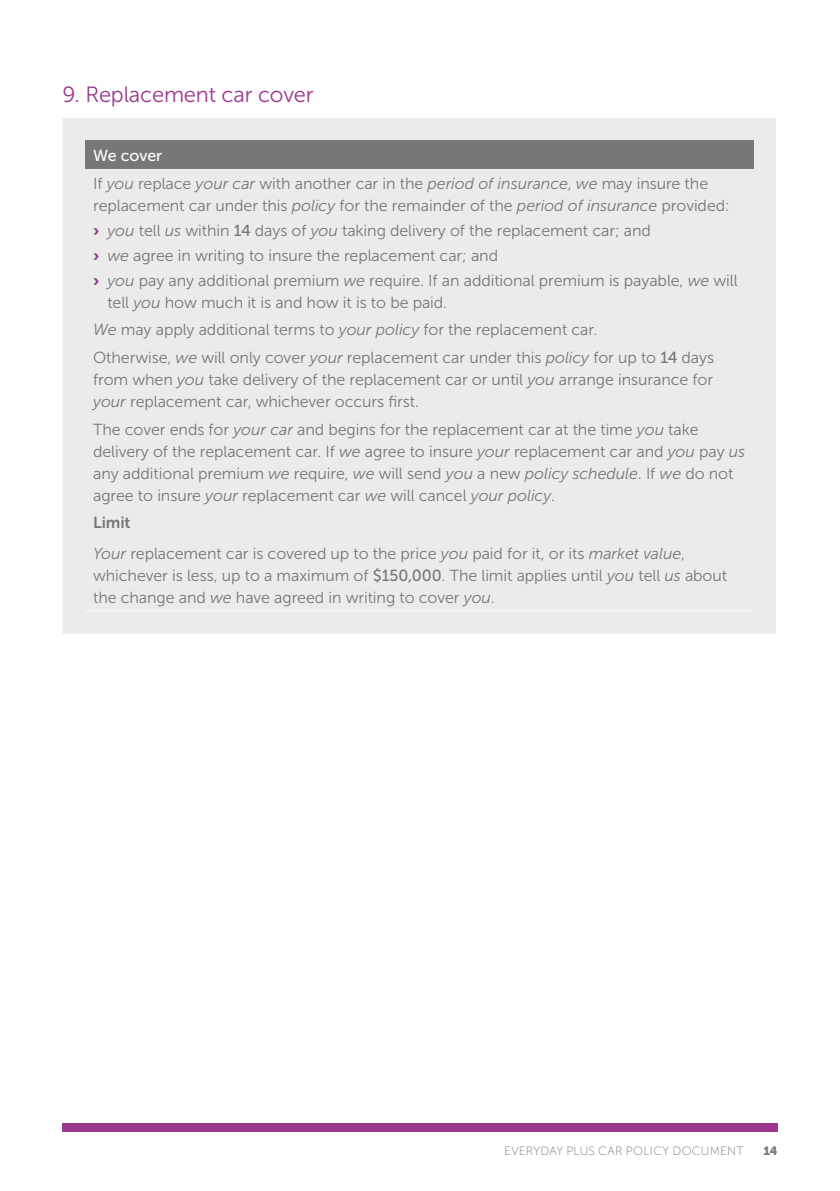
<style>
.page{position:relative;width:840px;height:1191px;background:#fff}
.page>*{position:absolute;margin:0;border:0;box-sizing:border-box;transform-origin:0 0}
.t1{font:22px "Museo Sans 300";letter-spacing:-.01em;color:#9b388d}
.t2{font:16px/22px "Museo Sans 300";letter-spacing:-.005em;color:#77777a}
.t3{font:16px "Museo Sans 500";letter-spacing:-.005em;color:#fff}
.t4{font:16px "Museo Sans 700";letter-spacing:-.005em;color:#77777a}
.t5{font:12px "Museo Sans 100";letter-spacing:.025em;color:#77777a}
.t6{font:12px "Museo Sans 900";color:#77777a}
.s1{font-style:italic}
.s2{font-family:"Museo Sans 900";color:#9b388d}
.s3{font-family:"Museo Sans 500"}
</style>
<div class="page">
<div style="left:62px;top:118px;width:713px;height:515px;background:#ebebeb"></div>
<div style="left:85px;top:141px;width:668px;height:28px;background:#77777a"></div>
<hr style="left:85px;top:610px;width:315px;height:1px;background:#fff">
<svg style="left:400px;top:610px;width:28px;height:1px"></svg>
<hr style="left:428px;top:610px;width:325px;height:1px;background:#fff">
<div style="left:62px;top:1123px;width:715px;height:8px;background:#9b388d"></div>
<h1 class="t1" style="left:62px;top:82px;width:252px">9. Replacement car cover</h1>
<p class="t3" style="left:93px;top:146px;width:70px">We cover</p>
<p class="t2" style="left:93px;top:173px;width:637px">If <span class="s1">you</span> replace <span class="s1">your car</span> with another car in the <span class="s1">period of insurance</span>, <span class="s1">we</span> may insure the replacement car under this <span class="s1">policy</span> for the remainder of the <span class="s1">period of insurance</span> provided:</p>
<p class="t2" style="left:93px;top:218px;width:645px;line-height:24.8px"><span class="s2">›</span> <span class="s1">you</span> tell <span class="s1">us</span> within <span class="s3">14</span> days of <span class="s1">you</span> taking delivery of the replacement car; and<br><span class="s2">›</span> <span class="s1">we</span> agree in writing to insure the replacement car; and<br><span class="s2">›</span> <span class="s1">you</span> pay any additional premium <span class="s1">we</span> require. If an additional premium is payable, <span class="s1">we</span> will</p>
<p class="t2" style="left:93px;top:288px;width:622px;line-height:27.6px;text-indent:14px">tell <span class="s1">you</span> how much it is and how it is to be paid.<br><span class="s1">We</span> may apply additional terms to <span class="s1">your policy</span> for the replacement car.<br>Otherwise, <span class="s1">we</span> will only cover <span class="s1">your</span> replacement car under this <span class="s1">policy</span> for up to <span class="s3">14</span> days</p>
<p class="t2" style="left:93px;top:369px;width:621px">from when <span class="s1">you</span> take delivery of the replacement car or until <span class="s1">you</span> arrange insurance for <span class="s1">your</span> replacement car, whichever occurs first.</p>
<p class="t2" style="left:93px;top:418px;width:653px">The cover ends for <span class="s1">your car</span> and begins for the replacement car at the time <span class="s1">you</span> take delivery of the replacement car. If <span class="s1">we</span> agree to insure <span class="s1">your</span> replacement car and <span class="s1">you</span> pay <span class="s1">us </span>any additional premium <span class="s1">we</span> require, <span class="s1">we</span> will send <span class="s1">you</span> a new <span class="s1">policy schedule</span>. If <span class="s1">we</span> do not agree to insure <span class="s1">your</span> replacement car <span class="s1">we</span> will cancel <span class="s1">your policy</span>.</p>
<p class="t4" style="left:93px;top:514px;width:39px">Limit</p>
<p class="t2" style="left:93px;top:542px;width:635px"><span class="s1">Your</span> replacement car is covered up to the price <span class="s1">you</span> paid for it, or its <span class="s1">market value</span>, whichever is less, up to a maximum of <span class="s3">$150,000</span>. The limit applies until <span class="s1">you</span> tell <span class="s1">us</span> about the change and <span class="s1">we</span> have agreed in writing to cover <span class="s1">you</span>.</p>
<p class="t5" style="left:504px;top:1144px;width:241px">EVERYDAY PLUS CAR POLICY DOCUMENT</p>
<p class="t6" style="left:763px;top:1143px;width:16px">14</p>
</div>
